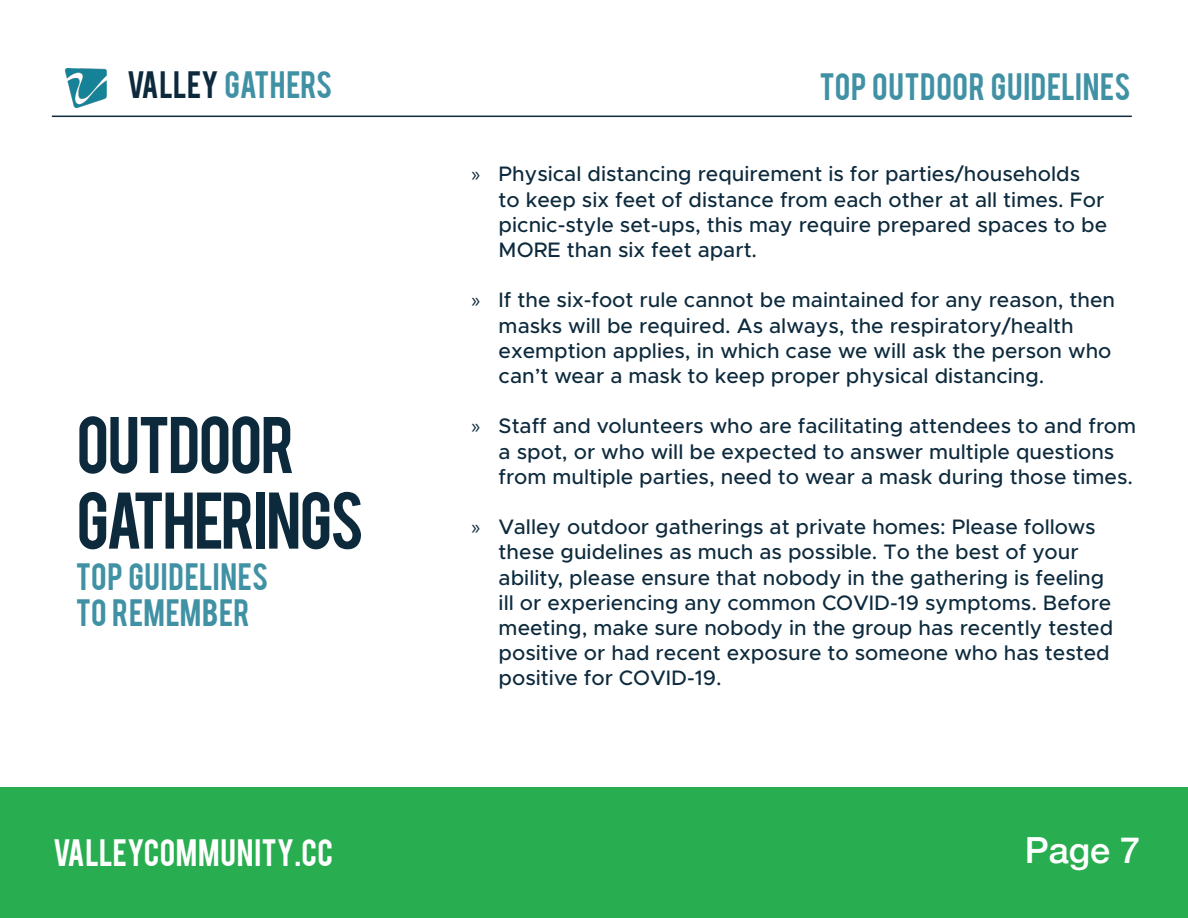
<style>
.page{position:relative;width:1188px;height:918px;background:#fff}
.page>*{position:absolute;margin:0;border:0;box-sizing:border-box;transform-origin:0 0}
.t1{font:63px "Bebas";letter-spacing:-.03em;color:#0d2a3d}
.t2{font:500 36px "Helvetica Neue";color:#fff}
.t3{font:30px/36px "Bebas";letter-spacing:.02em;color:#4191a5}
.t4{font:30px "Bebas";letter-spacing:.015em;color:#fff}
.t5{font:30px "Bebas";color:#4191a5}
.t6{font:500 21px/25.2px "Metropolis";color:#0d2a3d}
.s1{color:#0d2a3d}
.s2{font-family:"Myriad Pro";font-weight:400}
</style>
<div class="page">
<div style="left:0;top:787px;width:1188px;height:131px;background:#28ae50"></div>
<hr style="left:52px;top:116px;width:1080px;height:1px;background:#0d2a3d">
<img style="left:65px;top:69px;width:42px;height:39px">
<p class="t5" style="left:127px;top:63px;width:207px"><span class="s1">VALLEY</span> GATHERS</p>
<p class="t1" style="left:76px;top:399px;width:220px">OUTDOOR</p>
<p class="t1" style="left:76px;top:475px;width:289px">GATHERINGS</p>
<p class="t3" style="left:76px;top:556px;width:194px">TOP GUIDELINES<br>TO REMEMBER</p>
<p class="t4" style="left:53px;top:831px;width:281px">VALLEYCOMMUNITY.CC</p>
<p class="t3" style="left:820px;top:67px;width:312px">TOP OUTDOOR GUIDELINES</p>
<p class="t6" style="left:499px;top:162px;width:610px;text-indent:-27px"><span class="s2">»</span> Physical distancing requirement is for parties/households<br>to keep six feet of distance from each other at all times. For picnic-style set-ups, this may require prepared spaces to be MORE than six feet apart.</p>
<p class="t6" style="left:499px;top:288px;width:618px;text-indent:-27px"><span class="s2">»</span> If the six-foot rule cannot be maintained for any reason, then masks will be required. As always, the respiratory/health exemption applies, in which case we will ask the person who can’t wear a mask to keep proper physical distancing.</p>
<p class="t6" style="left:499px;top:414px;width:639px;text-indent:-27px"><span class="s2">»</span> Staff and volunteers who are facilitating attendees to and from a spot, or who will be expected to answer multiple questions from multiple parties, need to wear a mask during those times.</p>
<p class="t6" style="left:499px;top:514px;width:616px;text-indent:-27px"><span class="s2">»</span> Valley outdoor gatherings at private homes: Please follows these guidelines as much as possible. To the best of your ability, please ensure that nobody in the gathering is feeling ill or experiencing any common COVID-19 symptoms. Before meeting, make sure nobody in the group has recently tested positive or had recent exposure to someone who has tested positive for COVID-19.</p>
<p class="t2" style="left:1025px;top:821px;width:117px">Page 7</p>
</div>
